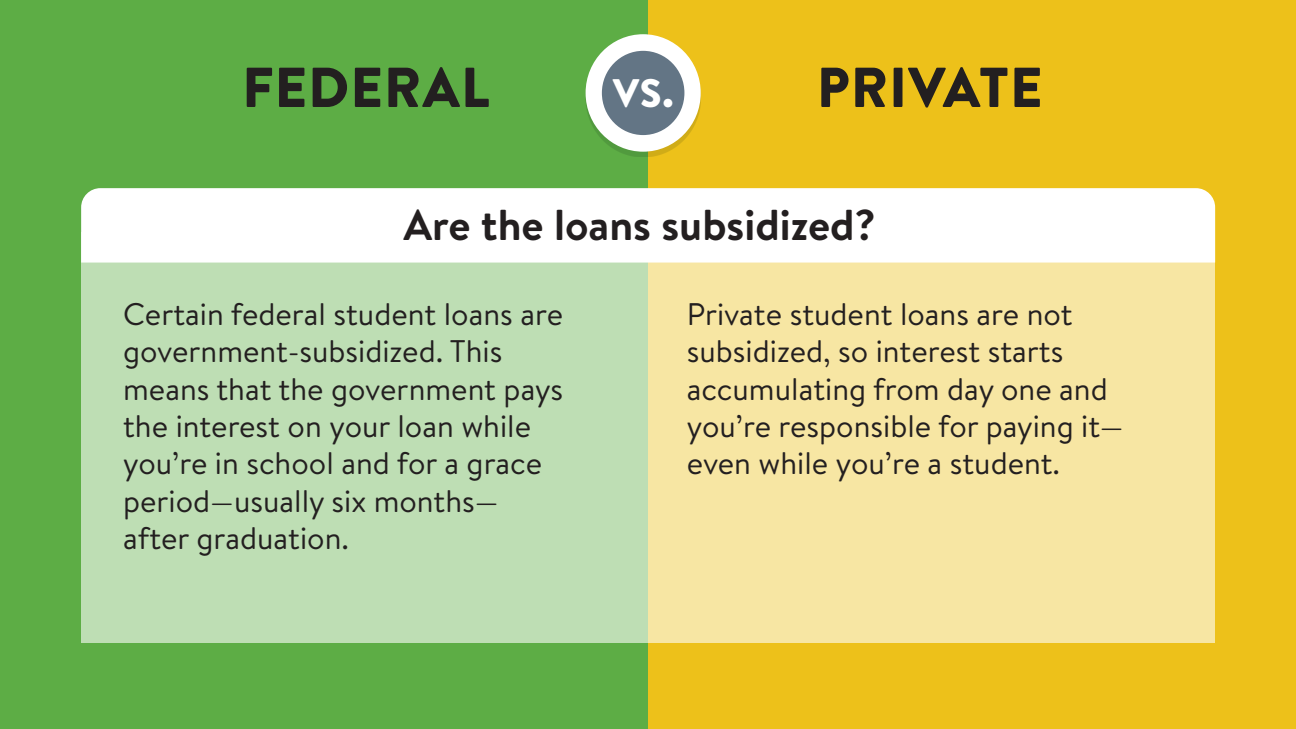
<style>
.page{position:relative;width:1296px;height:729px;background:#fff}
.page>*{position:absolute;margin:0;border:0;box-sizing:border-box;transform-origin:0 0}
.t1{font:900 56.1px "Brandon Text";letter-spacing:.02em;color:#231f20}
.t2{font:700 43.2px "Brandon Text";color:#231f20}
.t3{font:900 39.75px "Brandon Text";color:#fff}
.t4{font:31.2px/37.5px "Brandon Text";color:#231f20}
</style>
<div class="page">
<div style="left:0;top:0;width:648px;height:729px;background:#5dad45"></div>
<div style="left:648px;top:0;width:648px;height:729px;background:#edc11a"></div>
<svg style="left:81px;top:263px;width:1134px;height:380px;background:#dae1ab"></svg>
<div style="left:81px;top:188px;width:1134px;height:75px;background:#fff"></div>
<div style="left:585px;top:39px;width:116px;height:117px;background:#637584;opacity:.2"></div>
<div style="left:586px;top:34px;width:115px;height:118px;background:#fff;border-radius:50%"></div>
<div style="left:602px;top:51px;width:82px;height:84px;background:#637585;border-radius:50%"></div>
<h1 class="t1" style="left:242px;top:48px;width:249px">FEDERAL</h1>
<h1 class="t1" style="left:817px;top:48px;width:227px">PRIVATE</h1>
<p class="t3" style="left:613px;top:65px;width:62px">VS.</p>
<h2 class="t2" style="left:404px;top:195px;width:474px">Are the loans subsidized?</h2>
<p class="t4" style="left:123px;top:294px;width:442px">Certain federal student loans are government-subsidized. This means that the government pays the interest on your loan while you’re in school and for a grace period—usually six months— after graduation.</p>
<p class="t4" style="left:687px;top:294px;width:438px">Private student loans are not subsidized, so interest starts accumulating from day one and you’re responsible for paying it— even while you’re a student.</p>
</div>
